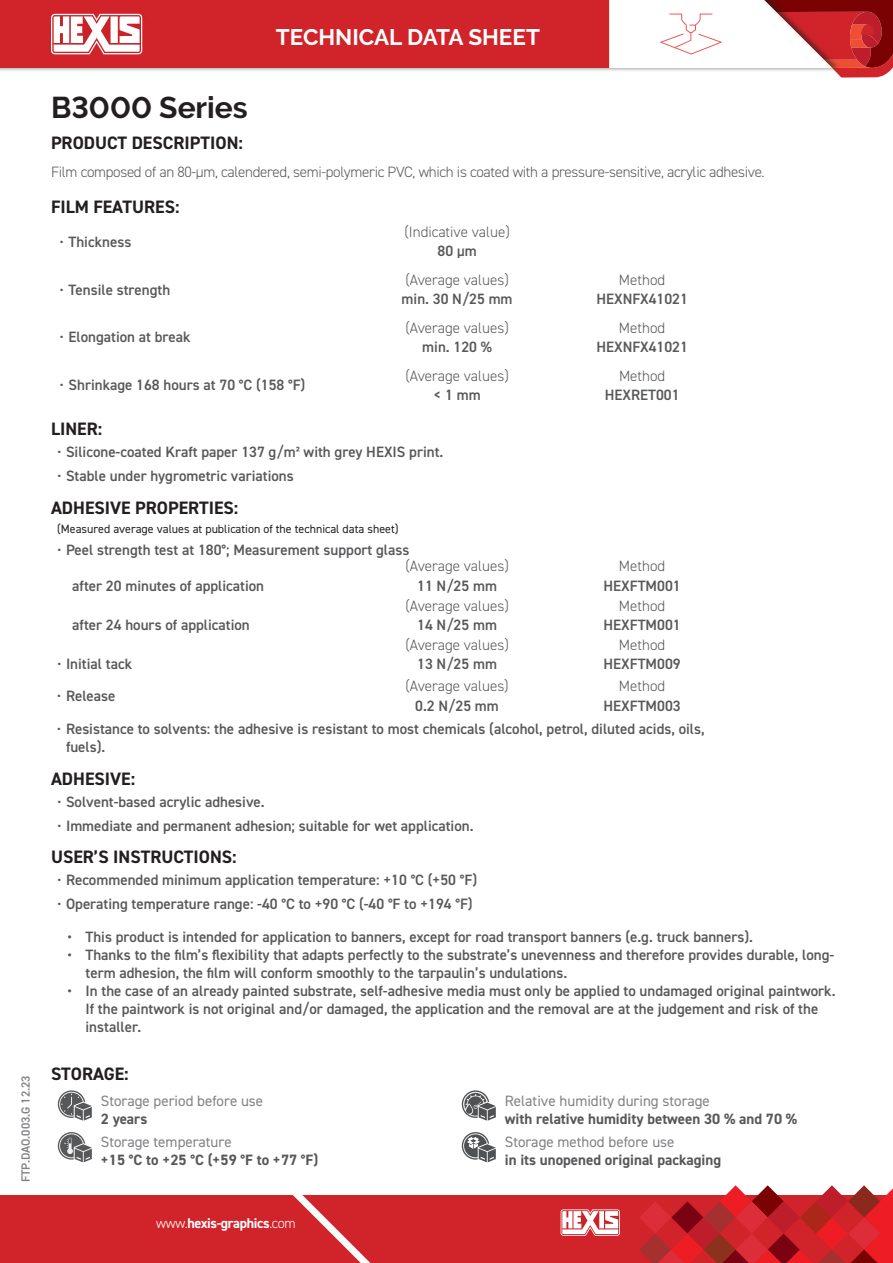
<style>
.page{position:relative;width:893px;height:1263px;background:#fff}
.page>*{position:absolute;margin:0;border:0;box-sizing:border-box;transform-origin:0 0}
.t1{font:700 30px "Raleway";color:#231f20}
.t2{font:700 22.5px "Raleway";color:#fff}
.t3{font:700 18px "DIN2014";color:#231f20}
.t4{font:600 15px/18px "DIN2014";color:#57585a}
.t5{font:300 15px "DIN2014";color:#57585a}
.t6{font:300 15px "DIN2014";letter-spacing:-.02em;color:#57585a}
.t7{font:700 15px "DIN2014";color:#57585a}
.t8{font:15px "DIN2014";color:#808285}
.t9{font:700 14.1px "DIN2014";letter-spacing:-.025em;color:#fff}
.t10{font:12px "DIN2014";color:#231f20}
.t11{font:600 12px "DIN2014";color:#808285}
.s1{font-weight:400}
.s2{font-weight:300}
</style>
<div class="page">
<div style="left:0;top:0;width:841px;height:73px;background:#231f20;opacity:.6"></div>
<div style="left:0;top:0;width:609px;height:68px;background:#d1232a"></div>
<div style="left:0;top:1195px;width:893px;height:68px;background:#d1232a"></div>
<svg style="left:293px;top:1195px;width:78px;height:68px"></svg>
<svg style="left:51px;top:14px;width:95px;height:40px"></svg>
<svg style="left:561px;top:1209px;width:59px;height:27px;background:#edb6b8"></svg>
<svg style="left:639px;top:1185px;width:254px;height:78px"></svg>
<svg style="left:609px;top:0;width:284px;height:78px"></svg>
<svg style="left:58px;top:1090px;width:34px;height:31px"></svg>
<svg style="left:58px;top:1132px;width:34px;height:30px"></svg>
<svg style="left:462px;top:1090px;width:34px;height:31px"></svg>
<svg style="left:462px;top:1132px;width:34px;height:30px"></svg>
<p class="t11" style="left:18px;top:1182px;width:108px;rotate:-90deg">FTP.DAO.003.G 12.23</p>
<h2 class="t2" style="left:276px;top:24px;width:265px">TECHNICAL DATA SHEET</h2>
<h1 class="t1" style="left:51px;top:90px;width:198px">B3000 Series</h1>
<p class="t3" style="left:51px;top:130px;width:193px">PRODUCT DESCRIPTION:</p>
<p class="t6" style="left:51px;top:163px;width:715px">Film composed of an 80-µm, calendered, semi-polymeric PVC, which is coated with a pressure-sensitive, acrylic adhesive.</p>
<p class="t3" style="left:51px;top:194px;width:130px">FILM FEATURES:</p>
<p class="t4" style="left:60px;top:232px;width:73px"><span class="s1">•</span> Thickness</p>
<p class="t5" style="left:404px;top:223px;width:107px">(Indicative value)</p>
<p class="t4" style="left:438px;top:242px;width:41px">80 µm</p>
<p class="t4" style="left:60px;top:280px;width:112px"><span class="s1">•</span> Tensile strength</p>
<p class="t4" style="left:60px;top:328px;width:133px"><span class="s1">•</span> Elongation at break</p>
<p class="t4" style="left:60px;top:376px;width:247px"><span class="s1">•</span> Shrinkage 168 hours at 70 °C (158 °F)</p>
<p class="t5" style="left:405px;top:271px;width:105px">(Average values)</p>
<p class="t4" style="left:402px;top:290px;width:113px">min. 30 N/25 mm</p>
<p class="t5" style="left:405px;top:319px;width:105px">(Average values)</p>
<p class="t4" style="left:422px;top:338px;width:71px">min. 120 %</p>
<p class="t5" style="left:405px;top:366px;width:105px">(Average values)</p>
<p class="t4" style="left:434px;top:385px;width:49px">&lt; 1 mm</p>
<p class="t3" style="left:51px;top:417px;width:53px">LINER:</p>
<p class="t4" style="left:57px;top:443px;width:388px"><span class="s1">•</span> Silicone-coated Kraft paper 137 g/m² with grey HEXIS print.</p>
<p class="t4" style="left:57px;top:466px;width:238px"><span class="s1">•</span> Stable under hygrometric variations</p>
<p class="t3" style="left:51px;top:496px;width:189px">ADHESIVE PROPERTIES:</p>
<p class="t10" style="left:57px;top:522px;width:343px">(Measured average values at publication of the technical data sheet)</p>
<p class="t4" style="left:57px;top:541px;width:354px"><span class="s1">•</span> Peel strength test at 180°; Measurement support glass</p>
<p class="t4" style="left:72px;top:576px;width:193px">after 20 minutes of application</p>
<p class="t5" style="left:405px;top:557px;width:105px">(Average values)</p>
<p class="t4" style="left:417px;top:576px;width:81px">11 N/25 mm</p>
<p class="t4" style="left:72px;top:615px;width:179px">after 24 hours of application</p>
<p class="t4" style="left:57px;top:655px;width:77px"><span class="s1">•</span> Initial tack</p>
<p class="t5" style="left:405px;top:596px;width:105px">(Average values)</p>
<p class="t4" style="left:417px;top:615px;width:81px">14 N/25 mm</p>
<p class="t5" style="left:405px;top:636px;width:105px">(Average values)</p>
<p class="t4" style="left:417px;top:655px;width:81px">13 N/25 mm</p>
<p class="t5" style="left:619px;top:271px;width:48px">Method</p>
<p class="t4" style="left:596px;top:290px;width:93px">HEXNFX41021</p>
<p class="t5" style="left:619px;top:319px;width:48px">Method</p>
<p class="t4" style="left:596px;top:338px;width:93px">HEXNFX41021</p>
<p class="t5" style="left:619px;top:366px;width:48px">Method</p>
<p class="t4" style="left:605px;top:385px;width:76px">HEXRET001</p>
<p class="t5" style="left:619px;top:557px;width:48px">Method</p>
<p class="t4" style="left:603px;top:576px;width:79px">HEXFTM001</p>
<p class="t5" style="left:619px;top:596px;width:48px">Method</p>
<p class="t4" style="left:603px;top:615px;width:79px">HEXFTM001</p>
<p class="t5" style="left:619px;top:636px;width:48px">Method</p>
<p class="t4" style="left:603px;top:655px;width:79px">HEXFTM009</p>
<p class="t5" style="left:405px;top:677px;width:105px">(Average values)</p>
<p class="t4" style="left:415px;top:696px;width:85px">0.2 N/25 mm</p>
<p class="t5" style="left:619px;top:677px;width:48px">Method</p>
<p class="t4" style="left:603px;top:696px;width:79px">HEXFTM003</p>
<p class="t4" style="left:66px;top:720px;width:640px;text-indent:-9px"><span class="s1">•</span> Resistance to solvents: the adhesive is resistant to most chemicals (alcohol, petrol, diluted acids, oils, fuels).</p>
<p class="t3" style="left:51px;top:767px;width:86px">ADHESIVE:</p>
<p class="t4" style="left:57px;top:792px;width:209px"><span class="s1">•</span> Solvent-based acrylic adhesive.</p>
<p class="t4" style="left:57px;top:816px;width:418px"><span class="s1">•</span> Immediate and permanent adhesion; suitable for wet application.</p>
<p class="t3" style="left:51px;top:845px;width:187px">USER’S INSTRUCTIONS:</p>
<p class="t4" style="left:57px;top:871px;width:422px"><span class="s1">•</span> Recommended minimum application temperature: +10 °C (+50 °F)</p>
<p class="t4" style="left:57px;top:894px;width:417px"><span class="s1">•</span> Operating temperature range: -40 °C to +90 °C (-40 °F to +194 °F)</p>
<p class="t4" style="left:68px;top:927px;width:687px">• This product is intended for application to banners, except for road transport banners (e.g. truck banners).</p>
<p class="t4" style="left:86px;top:945px;width:750px;text-indent:-18px">• Thanks to the film’s flexibility that adapts perfectly to the substrate’s unevenness and therefore provides durable, long&shy;term adhesion, the film will conform smoothly to the tarpaulin’s undulations.</p>
<p class="t4" style="left:86px;top:981px;width:751px;text-indent:-18px">• In the case of an already painted substrate, self-adhesive media must only be applied to undamaged original paintwork.<br>If the paintwork is not original and/or damaged, the application and the removal are at the judgement and risk of the installer.</p>
<p class="t3" style="left:51px;top:1062px;width:79px">STORAGE:</p>
<p class="t8" style="left:101px;top:1091px;width:164px">Storage period before use</p>
<p class="t7" style="left:101px;top:1108px;width:48px">2 years</p>
<p class="t8" style="left:101px;top:1133px;width:132px">Storage temperature</p>
<p class="t7" style="left:101px;top:1150px;width:219px">+15 °C to +25 °C (+59 °F to +77 °F)</p>
<p class="t4" style="left:57px;top:686px;width:60px"><span class="s1">•</span> Release</p>
<p class="t8" style="left:505px;top:1091px;width:207px">Relative humidity during storage</p>
<p class="t7" style="left:505px;top:1108px;width:294px">with relative humidity between 30 % and 70 %</p>
<p class="t8" style="left:505px;top:1133px;width:171px">Storage method before use</p>
<p class="t7" style="left:505px;top:1150px;width:218px">in its unopened original packaging</p>
<p class="t9" style="left:156px;top:1214px;width:141px"><span class="s2">www.</span>hexis-graphics<span class="s2">.com</span></p>
</div>
